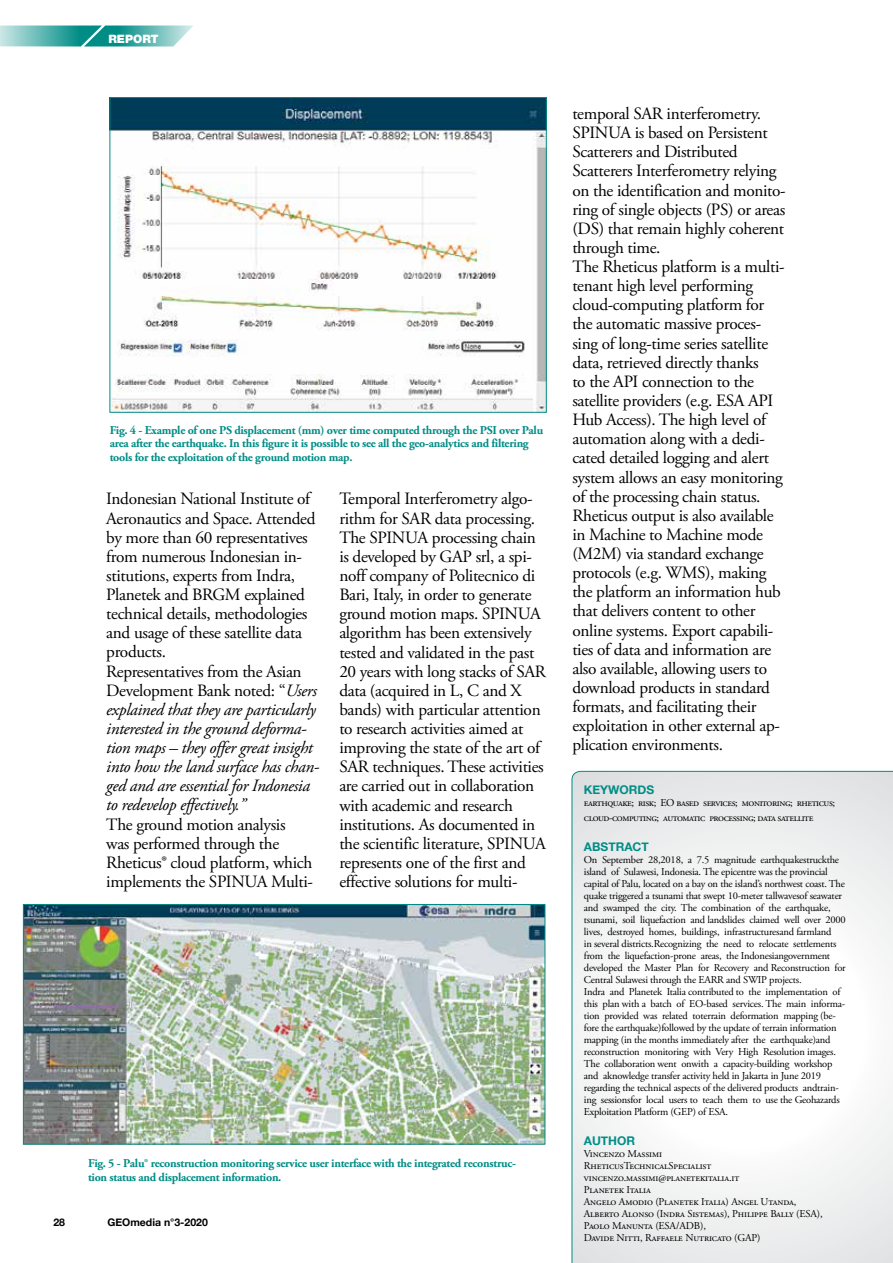
<style>
.page{position:relative;width:893px;height:1263px;background:#fff}
.page>*{position:absolute;margin:0;border:0;box-sizing:border-box;transform-origin:0 0}
.t1{font:17.25px/19.2px "Adobe Garamond Pro";letter-spacing:-.025em;color:#000}
.t2{font:700 12px/13.5px "Adobe Garamond Pro";letter-spacing:-.025em;color:#008d86}
.t3{font:700 12px "Helvetica Neue";color:#008d86}
.t4{font:900 11.55px "Helvetica Neue";color:#fff}
.t5{font:10.5px/12px "Adobe Garamond Pro";letter-spacing:-.02em;color:#000}
.t6{font:10.5px/15px "Adobe Garamond Pro";letter-spacing:-.04em;color:#000}
.t7{font:700 10.5px "Helvetica Neue";color:#000}
.s1{font-style:italic}
</style>
<div class="page">
<svg style="left:0;top:26px;width:193px;height:21px;background:#5fb7b3"></svg>
<svg style="left:572px;top:771px;width:321px;height:492px"></svg>
<img style="left:112px;top:99px;width:432px;height:311px">
<div style="left:110px;top:97px;width:436px;height:315px;border:1px solid #008d86"></div>
<img style="left:25px;top:906px;width:518px;height:236px">
<div style="left:23px;top:904px;width:522px;height:240px;border:1px solid #008d86"></div>
<p class="t4" style="left:108px;top:32px;width:52px">REPORT</p>
<p class="t2" style="left:110px;top:424px;width:435px">Fig. 4 - Example of one PS displacement (mm) over time computed through the PSI over Palu area after the earthquake. In this figure it is possible to see all the geo-analytics and filtering tools for the exploitation of the ground motion map.</p>
<p class="t1" style="left:106px;top:490px;width:214px">Indonesian National Institute of<br>Aeronautics and Space. Attended by more than 60 representatives from numerous Indonesian in&shy;stitutions, experts from Indra,<br>Planetek and BRGM explained technical details, methodologies and usage of these satellite data products.<br>Representatives from the Asian<br>Development Bank noted: “<span class="s1">Users explained that they are particularly interested in the ground deforma&shy;tion maps – they offer great insight into how the land surface has chan&shy;ged and are essential for Indonesia to redevelop effectively.”</span></p>
<p class="t1" style="left:106px;top:815px;width:208px">The ground motion analysis was performed through the<br>Rheticus® cloud platform, which implements the SPINUA Multi-</p>
<p class="t1" style="left:339px;top:490px;width:208px">Temporal Interferometry algo&shy;rithm for SAR data processing.<br>The SPINUA processing chain is developed by GAP srl, a spi&shy;noff company of Politecnico di<br>Bari, Italy, in order to generate ground motion maps. SPINUA algorithm has been extensively tested and validated in the past<br>20 years with long stacks of SAR data (acquired in L, C and X bands) with particular attention to research activities aimed at improving the state of the art of<br>SAR techniques. These activities are carried out in collaboration with academic and research institutions. As documented in the scientific literature, SPINUA represents one of the first and effective solutions for multi-</p>
<p class="t2" style="left:88px;top:1157px;width:429px">Fig. 5 - Palu® reconstruction monitoring service user interface with the integrated reconstruc&shy;tion status and displacement information.</p>
<p class="t7" style="left:53px;top:1214px;width:13px">28</p>
<p class="t7" style="left:107px;top:1214px;width:102px">GEOmedia n°3-2020</p>
<p class="t1" style="left:572px;top:105px;width:215px">temporal SAR interferometry.<br>SPINUA is based on Persistent<br>Scatterers and Distributed<br>Scatterers Interferometry relying on the identification and monito&shy;ring of single objects (PS) or areas (DS) that remain highly coherent through time.<br>The Rheticus platform is a multi&shy;tenant high level performing cloud-computing platform for the automatic massive proces&shy;sing of long-time series satellite data, retrieved directly thanks<br>to the API connection to the satellite providers (e.g. ESA API<br>Hub Access). The high level of automation along with a dedi&shy;cated detailed logging and alert system allows an easy monitoring of the processing chain status.<br>Rheticus output is also available in Machine to Machine mode (M2M) via standard exchange protocols (e.g. WMS), making the platform an information hub that delivers content to other online systems. Export capabili&shy;ties of data and information are also available, allowing users to download products in standard formats, and facilitating their exploitation in other external ap&shy;plication environments.</p>
<p class="t3" style="left:584px;top:780px;width:72px">KEYWORDS</p>
<p class="t6" style="left:584px;top:795px;width:253px">earthquake; risk; EO based services; monitoring; rheticus; cloud-computing; automatic processing; data satellite</p>
<p class="t3" style="left:584px;top:837px;width:66px">ABSTRACT</p>
<p class="t5" style="left:584px;top:854px;width:263px">On September 28,2018, a 7.5 magnitude earthquakestruckthe island of Sulawesi, Indonesia. The epicentre was the provincial capital of Palu, located on a bay on the island’s northwest coast. The quake triggered a tsunami that swept 10-meter tallwavesof seawater and swamped the city. The combination of the earthquake, tsunami, soil liquefaction and landslides claimed well over 2000 lives, destroyed homes, buildings, infrastructuresand farmland<br>in several districts.Recognizing the need to relocate settlements from the liquefaction-prone areas, the Indonesiangovernment developed the Master Plan for Recovery and Reconstruction for Central Sulawesi through the EARR and SWIP projects.<br>Indra and Planetek Italia contributed to the implementation of this plan with a batch of EO-based services. The main informa&shy;tion provided was related toterrain deformation mapping (be&shy;fore the earthquake)followed by the update of terrain information mapping (in the months immediately after the earthquake)and reconstruction monitoring with Very High Resolution images.<br>The collaboration went onwith a capacity-building workshop and aknowledge transfer activity held in Jakarta in June 2019 regarding the technical aspects of the delivered products andtrain&shy;ing sessionsfor local users to teach them to use the Geohazards Exploitation Platform (GEP) of ESA.</p>
<p class="t3" style="left:584px;top:1131px;width:53px">AUTHOR</p>
<p class="t5" style="left:584px;top:1148px;width:240px">Vincenzo Massimi<br>RheticusTechnicalSpecialist vincenzo.massimi@planetekitalia.it<br>Planetek Italia<br>Angelo Amodio (Planetek Italia) Angel Utanda, Alberto Alonso (Indra Sistemas), Philippe Bally (ESA), Paolo Manunta (ESA/ADB),<br>Davide Nitti, Raffaele Nutricato (GAP)</p>
</div>
